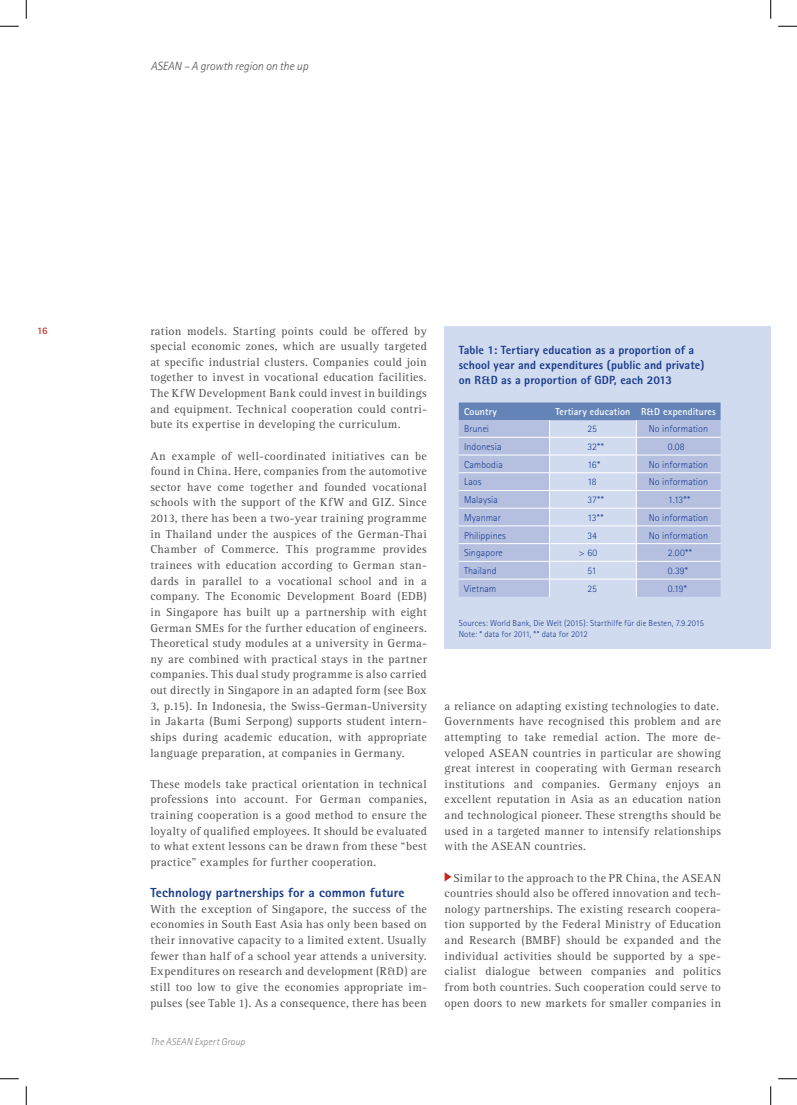
<style>
.page{position:relative;width:797px;height:1105px;background:#fff}
.page>*{position:absolute;margin:0;border:0;box-sizing:border-box;transform-origin:0 0}
.t1{font:800 13.12px "Rotis Sans Serif";letter-spacing:.01em;color:#183b8d}
.t2{font:11.88px/15.6px "Rotis Serif";letter-spacing:.03em;color:#4e4e4d;text-align:justify}
.t3{font:800 11.88px/15px "Rotis Sans Serif";letter-spacing:.005em;color:#183b8d}
.t4{font:italic 300 11.88px "Rotis Sans Serif";color:#4e4e4d}
.t5{font:300 10px "Rotis Sans Serif";letter-spacing:.01em;color:#183b8d}
.t6{font:700 10px "Rotis Sans Serif";letter-spacing:.01em;color:#fff}
.t7{font:italic 300 10px "Rotis Sans Serif";letter-spacing:.01em;color:#818281}
.t8{font:700 10px "Rotis Sans Serif";color:#cb241d}
.t9{font:300 8.75px/10px "Rotis Sans Serif";letter-spacing:.015em;color:#183b8d}
</style>
<div class="page">
<div style="left:444px;top:326px;width:326px;height:323px;background:#d1dbef"></div>
<svg style="left:444px;top:872px;width:7px;height:9px"></svg>
<svg style="left:459px;top:402px;width:261px;height:195px"></svg>
<svg style="left:0;top:25px;width:19px;height:2px"></svg>
<svg style="left:778px;top:25px;width:19px;height:2px"></svg>
<svg style="left:0;top:1078px;width:19px;height:1px"></svg>
<svg style="left:778px;top:1078px;width:19px;height:1px"></svg>
<svg style="left:25px;top:0;width:2px;height:19px"></svg>
<svg style="left:25px;top:1086px;width:2px;height:19px"></svg>
<svg style="left:770px;top:0;width:1px;height:19px"></svg>
<svg style="left:770px;top:1086px;width:1px;height:19px"></svg>
<p class="t8" style="left:37px;top:324px;width:12px">16</p>
<p class="t4" style="left:151px;top:59px;width:159px">ASEAN – A growth region on the up</p>
<p class="t2" style="left:150px;top:323px;width:278px">ration models. Starting points could be offered by special economic zones, which are usually targeted at specific industrial clusters. Companies could join together to invest in vocational education facilities.<br>The KfW Development Bank could invest in buildings and equipment. Technical cooperation could contri&shy;bute its expertise in developing the curriculum.</p>
<p class="t2" style="left:150px;top:448px;width:278px">An example of well-coordinated initiatives can be found in China. Here, companies from the automotive sector have come together and founded vocational schools with the support of the KfW and GIZ. Since 2013, there has been a two-year training programme in Thailand under the auspices of the German-Thai Chamber of Commerce. This programme provides trainees with education according to German stan&shy;dards in parallel to a vocational school and in a company. The Economic Development Board (EDB) in Singapore has built up a partnership with eight German SMEs for the further education of engineers.<br>Theoretical study modules at a university in Germa&shy;ny are combined with practical stays in the partner companies. This dual study programme is also carried out directly in Singapore in an adapted form (see Box 3, p.15). In Indonesia, the Swiss-German-University in Jakarta (Bumi Serpong) supports student intern&shy;ships during academic education, with appropriate language preparation, at companies in Germany.</p>
<p class="t2" style="left:150px;top:776px;width:278px">These models take practical orientation in technical professions into account. For German companies, training cooperation is a good method to ensure the loyalty of qualified employees. It should be evaluated to what extent lessons can be drawn from these “best practice” examples for further cooperation.</p>
<p class="t1" style="left:150px;top:884px;width:256px">Technology partnerships for a common future</p>
<p class="t2" style="left:150px;top:901px;width:278px">With the exception of Singapore, the success of the economies in South East Asia has only been based on their innovative capacity to a limited extent. Usually fewer than half of a school year attends a university.<br>Expenditures on research and development (R&amp;D) are still too low to give the economies appropriate im&shy;pulses (see Table 1). As a consequence, there has been</p>
<p class="t7" style="left:150px;top:1036px;width:96px">The ASEAN Expert Group</p>
<p class="t3" style="left:459px;top:342px;width:247px">Table 1: Tertiary education as a proportion of a school year and expenditures (public and private) on R&amp;D as a proportion of GDP, each 2013</p>
<p class="t6" style="left:464px;top:406px;width:34px">Country</p>
<p class="t6" style="left:555px;top:406px;width:162px">Tertiary education R&amp;D expenditures</p>
<p class="t5" style="left:464px;top:423px;width:27px">Brunei</p>
<p class="t5" style="left:587px;top:423px;width:11px">25</p>
<p class="t5" style="left:648px;top:423px;width:61px">No information</p>
<p class="t5" style="left:464px;top:441px;width:39px">Indonesia</p>
<p class="t5" style="left:587px;top:441px;width:18px">32**</p>
<p class="t5" style="left:668px;top:441px;width:18px">0.08</p>
<p class="t5" style="left:464px;top:458px;width:40px">Cambodia</p>
<p class="t5" style="left:587px;top:458px;width:14px">16*</p>
<p class="t5" style="left:648px;top:458px;width:61px">No information</p>
<p class="t5" style="left:464px;top:476px;width:19px">Laos</p>
<p class="t5" style="left:587px;top:476px;width:11px">18</p>
<p class="t5" style="left:648px;top:476px;width:61px">No information</p>
<p class="t5" style="left:464px;top:494px;width:35px">Malaysia</p>
<p class="t5" style="left:587px;top:494px;width:18px">37**</p>
<p class="t5" style="left:668px;top:494px;width:24px">1.13**</p>
<p class="t5" style="left:464px;top:512px;width:38px">Myanmar</p>
<p class="t5" style="left:587px;top:512px;width:18px">13**</p>
<p class="t5" style="left:648px;top:512px;width:61px">No information</p>
<p class="t5" style="left:464px;top:529px;width:43px">Philippines</p>
<p class="t5" style="left:587px;top:529px;width:11px">34</p>
<p class="t5" style="left:648px;top:529px;width:61px">No information</p>
<p class="t5" style="left:464px;top:547px;width:40px">Singapore</p>
<p class="t5" style="left:579px;top:547px;width:20px">&gt; 60</p>
<p class="t5" style="left:668px;top:547px;width:26px">2.00**</p>
<p class="t5" style="left:464px;top:565px;width:34px">Thailand</p>
<p class="t5" style="left:587px;top:565px;width:11px">51</p>
<p class="t5" style="left:668px;top:565px;width:22px">0.39*</p>
<p class="t5" style="left:464px;top:583px;width:34px">Vietnam</p>
<p class="t5" style="left:587px;top:583px;width:11px">25</p>
<p class="t5" style="left:668px;top:583px;width:21px">0.19*</p>
<p class="t9" style="left:459px;top:618px;width:247px">Sources: World Bank, Die Welt (2015): Starthilfe für die Besten, 7.9.2015<br>Note: * data for 2011, ** data for 2012</p>
<p class="t2" style="left:444px;top:698px;width:278px;text-align:left">a reliance on adapting existing technologies to date.<br>Governments have recognised this problem and are attempting to take remedial action. The more de&shy;veloped ASEAN countries in particular are showing great interest in cooperating with German research institutions and companies. Germany enjoys an excellent reputation in Asia as an education nation and technological pioneer. These strengths should be used in a targeted manner to intensify relationships with the ASEAN countries.</p>
<p class="t2" style="left:444px;top:870px;width:278px;text-indent:9px">Similar to the approach to the PR China, the ASEAN countries should also be offered innovation and tech&shy;nology partnerships. The existing research coopera&shy;tion supported by the Federal Ministry of Education and Research (BMBF) should be expanded and the individual activities should be supported by a spe&shy;cialist dialogue between companies and politics from both countries. Such cooperation could serve to open doors to new markets for smaller companies in</p>
</div>
